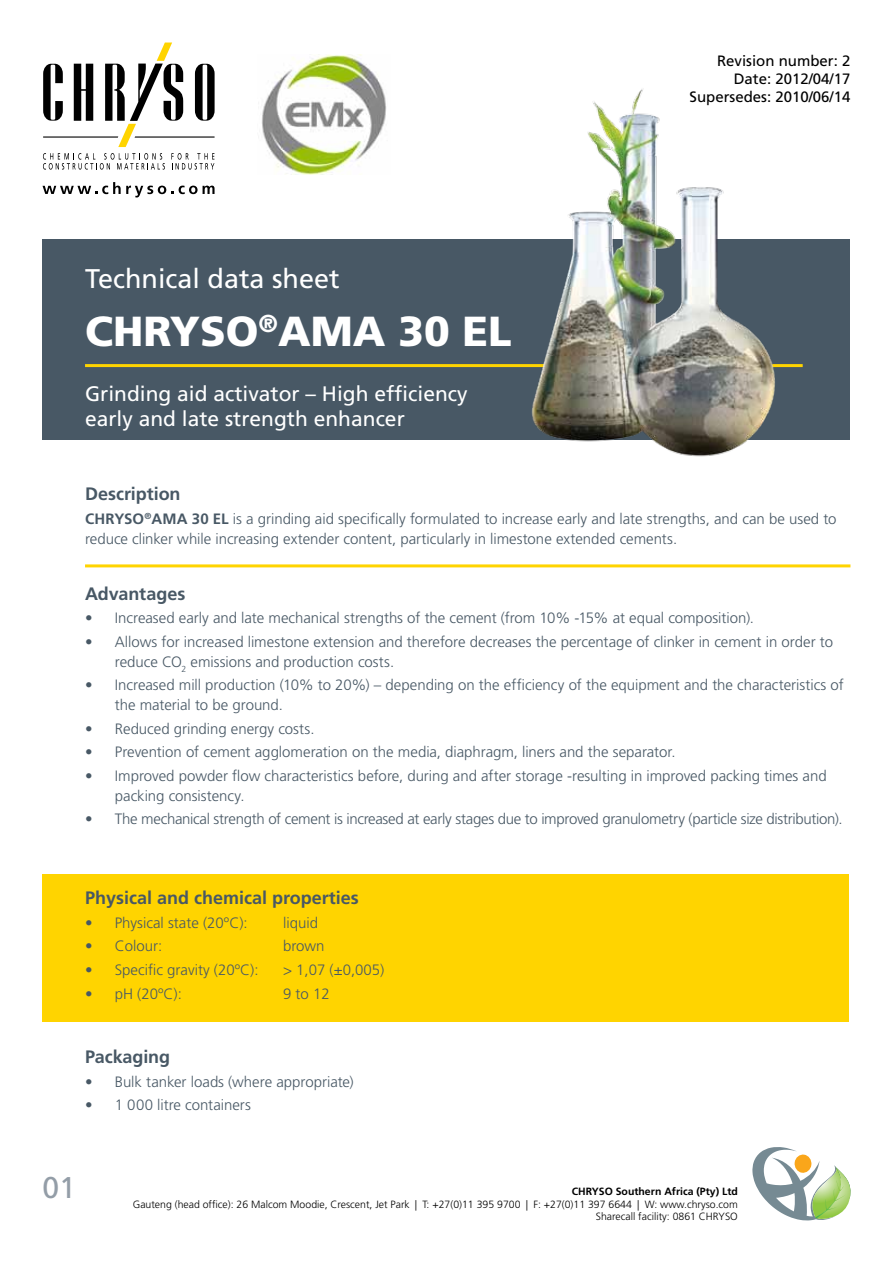
<style>
.page{position:relative;width:893px;height:1263px;background:#fff}
.page>*{position:absolute;margin:0;border:0;box-sizing:border-box;transform-origin:0 0}
.t1{font:900 42px "Frutiger LT";color:#fff}
.t2{font:30px "Frutiger LT";color:#939da7}
.t3{font:27px "Frutiger LT";color:#fff}
.t4{font:21px/25.2px "Frutiger LT";color:#fff}
.t5{font:700 18px "Frutiger LT";color:#485865}
.t6{font:300 15px/19.5px "Frutiger LT";letter-spacing:-.005em;color:#485865}
.t7{font:15px/18px "Frutiger LT";color:#000;text-align:right}
.t8{font:300 10.5px/12.6px "Frutiger LT";color:#000;text-align:right}
.t9{font:700 10.5px "Frutiger LT";color:#000}
.s1{font-weight:700}
</style>
<div class="page">
<hr style="left:0;top:1262px;width:416px;height:1px;background:#a7a9ac">
<hr style="left:416px;top:1262px;width:254px;height:1px;background:#a7a9ac">
<hr style="left:670px;top:1262px;width:223px;height:1px;background:#a7a9ac">
<div style="left:43px;top:239px;width:807px;height:201px;background:#485865"></div>
<svg style="left:43px;top:153px;width:122px;height:17px"></svg>
<svg style="left:171px;top:153px;width:43px;height:17px"></svg>
<svg style="left:43px;top:182px;width:172px;height:15px"></svg>
<hr style="left:43px;top:136px;width:75px;height:2px;background:#000">
<svg style="left:43px;top:64px;width:20px;height:57px"></svg>
<svg style="left:74px;top:64px;width:19px;height:57px"></svg>
<svg style="left:105px;top:43px;width:110px;height:104px"></svg>
<hr style="left:85px;top:364px;width:718px;height:3px;background:#ffd400">
<img style="left:504px;top:89px;width:299px;height:368px">
<img style="left:261px;top:54px;width:126px;height:120px">
<svg style="left:752px;top:1147px;width:98px;height:73px"></svg>
<hr style="left:85px;top:564px;width:765px;height:3px;background:#ffd400">
<div style="left:43px;top:874px;width:806px;height:148px;background:#ffd400"></div>
<p class="t7" style="left:689px;top:52px;width:162px">Revision number: 2<br>Date: 2012/04/17<br>Supersedes: 2010/06/14</p>
<h3 class="t3" style="left:85px;top:263px;width:256px">Technical data sheet</h3>
<h1 class="t1" style="left:85px;top:306px;width:428px">CHRYSO<sup>®</sup>AMA 30 EL</h1>
<h3 class="t4" style="left:85px;top:381px;width:384px">Grinding aid activator – High efficiency early and late strength enhancer</h3>
<p class="t5" style="left:85px;top:484px;width:97px">Description</p>
<p class="t6" style="left:85px;top:509px;width:753px"><span class="s1">CHRYSO</span><sup>®</sup><span class="s1">AMA 30 EL</span> is a grinding aid specifically formulated to increase early and late strengths, and can be used to reduce clinker while increasing extender content, particularly in limestone extended cements.</p>
<p class="t5" style="left:85px;top:583px;width:102px">Advantages</p>
<p class="t6" style="left:85px;top:609px;width:670px">• Increased early and late mechanical strengths of the cement (from 10% -15% at equal composition).</p>
<p class="t6" style="left:115px;top:632px;width:720px;text-indent:-30px">• Allows for increased limestone extension and therefore decreases the percentage of clinker in cement in order to reduce CO<sub>2</sub> emissions and production costs.</p>
<p class="t6" style="left:115px;top:676px;width:730px;text-indent:-30px">• Increased mill production (10% to 20%) – depending on the efficiency of the equipment and the characteristics of the material to be ground.</p>
<p class="t6" style="left:85px;top:719px;width:231px">• Reduced grinding energy costs.</p>
<p class="t6" style="left:85px;top:743px;width:592px">• Prevention of cement agglomeration on the media, diaphragm, liners and the separator.</p>
<p class="t6" style="left:115px;top:766px;width:713px;text-indent:-30px">• Improved powder flow characteristics before, during and after storage -resulting in improved packing times and packing consistency.</p>
<p class="t6" style="left:85px;top:810px;width:759px">• The mechanical strength of cement is increased at early stages due to improved granulometry (particle size distribution).</p>
<p class="t5" style="left:85px;top:887px;width:275px">Physical and chemical properties</p>
<p class="t6" style="left:85px;top:913px;width:164px">• Physical state (20ºC):</p>
<p class="t6" style="left:283px;top:913px;width:37px">liquid</p>
<p class="t6" style="left:85px;top:937px;width:79px">• Colour:</p>
<p class="t6" style="left:283px;top:937px;width:43px">brown</p>
<p class="t6" style="left:85px;top:960px;width:175px">• Specific gravity (20ºC):</p>
<p class="t6" style="left:283px;top:960px;width:103px">&gt; 1,07 (±0,005)</p>
<p class="t6" style="left:85px;top:984px;width:98px">• pH (20ºC):</p>
<p class="t6" style="left:283px;top:984px;width:48px">9 to 12</p>
<p class="t5" style="left:85px;top:1046px;width:87px">Packaging</p>
<p class="t6" style="left:85px;top:1072px;width:270px">• Bulk tanker loads (where appropriate)</p>
<p class="t6" style="left:85px;top:1095px;width:167px">• 1 000 litre containers</p>
<h2 class="t2" style="left:43px;top:1170px;width:35px">01</h2>
<p class="t9" style="left:572px;top:1185px;width:168px">CHRYSO Southern Africa (Pty) Ltd</p>
<p class="t8" style="left:133px;top:1198px;width:607px">Gauteng (head office): 26 Malcom Moodie, Crescent, Jet Park | T: +27(0)11 395 9700 | F: +27(0)11 397 6644 | W: www.chryso.com<br>Sharecall facility: 0861 CHRYSO</p>
</div>
